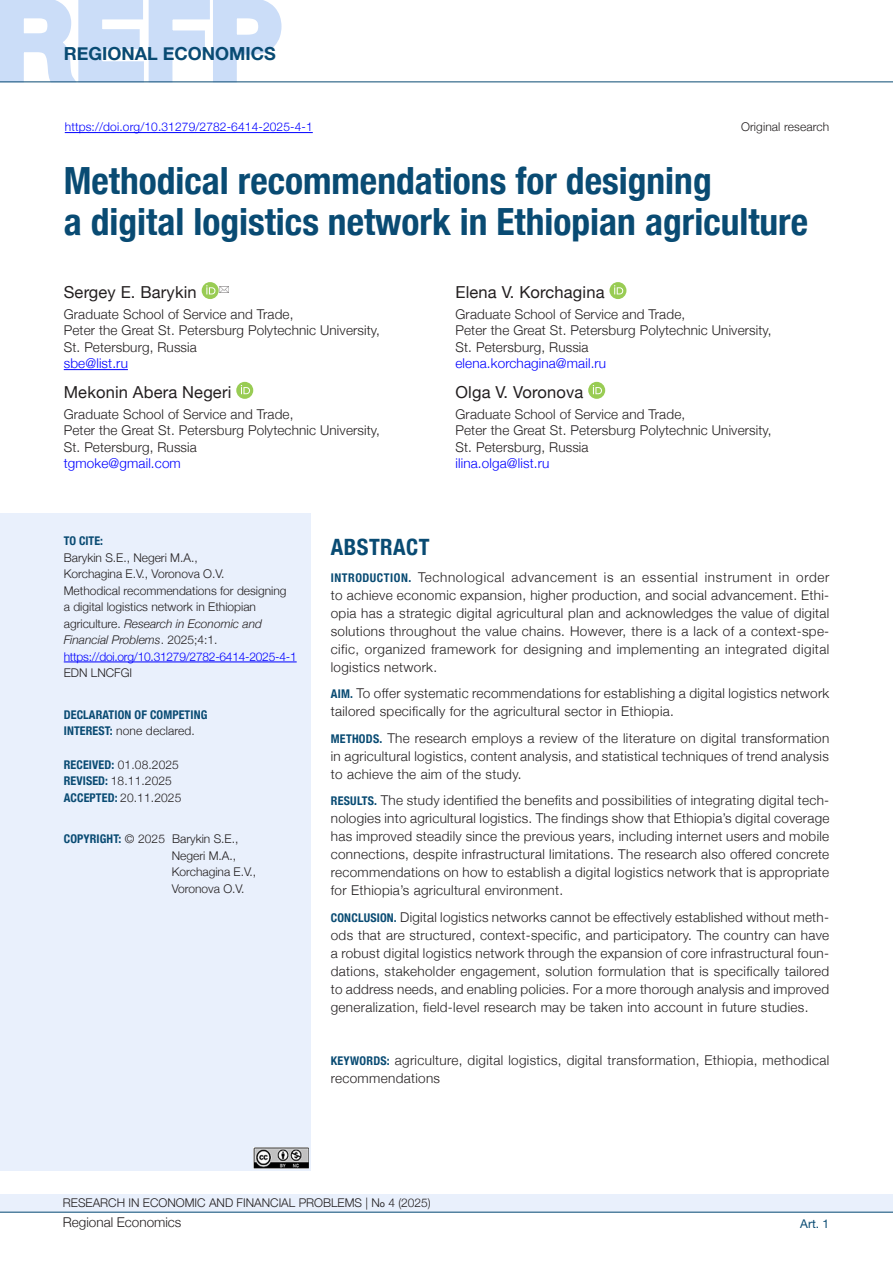
<style>
.page{position:relative;width:893px;height:1263px;background:#fff}
.page>*{position:absolute;margin:0;border:0;box-sizing:border-box;transform-origin:0 0}
.ЗАГОЛОВОК{font:700 condensed 37.5px/40.5px "Helvetica Neue";color:#094b73}
.Аннотация-Заг{font:700 condensed 22.5px "Helvetica Neue";letter-spacing:.02em;color:#094b73}
.t1{font:700 18px "Helvetica Neue";color:#094b73}
.АВТОР{font:16.5px "Helvetica Neue";letter-spacing:.01em;color:#231f20}
.Аннотация-рус{font:300 13.5px/18px "Helvetica Neue";letter-spacing:.025em;color:#231f20;text-align:justify}
.ИНСТИТУТ{font:300 13.5px/16.5px "Helvetica Neue";letter-spacing:.01em;color:#231f20}
.ИНСТИТУТ-2{font:300 13.5px "Helvetica Neue";letter-spacing:.01em;color:#00f}
.Аннотация-рус-2{font:300 13.5px "Helvetica Neue";color:#231f20}
.Цитата{font:300 12px/16.5px "Helvetica Neue";color:#231f20}
.ИНСТИТУТ-3{font:300 12px/16.5px "Helvetica Neue";color:#231f20}
.ИНСТИТУТ-4{font:700 condensed 12px/16.5px "Helvetica Neue";letter-spacing:.01em;color:#094b73}
.doi{font:300 12px "Helvetica Neue";letter-spacing:.01em;color:#00f}
.УДК{font:300 12px "Helvetica Neue";letter-spacing:.01em;color:#231f20}
.Цитата-2{font:700 condensed 12px "Helvetica Neue";color:#094b73}
.t2{font:12px "Helvetica Neue";color:#094b73}
.s1{font-style:italic}
.s2{color:#00f}
.s3{font-weight:300;font-stretch:normal;color:#231f20}
.s4{font-weight:700;font-stretch:condensed;color:#094b73}
.s5{font-weight:700;font-stretch:condensed;font-size:12px;color:#094b73}
.s6{font-weight:400;font-size:9px}
</style>
<div class="page">
<div style="left:0;top:1194px;width:893px;height:18px;background:#e9f0fc"></div>
<hr style="left:0;top:1212px;width:893px;height:1px;background:#094b73">
<svg style="left:0;top:0;width:286px;height:83px"></svg>
<hr style="left:0;top:81px;width:893px;height:1px;background:#094b73">
<div style="left:0;top:513px;width:310px;height:657px;background:#e9f0fc"></div>
<hr style="left:64px;top:662px;width:233px;height:1px;background:#00f">
<hr style="left:65px;top:132px;width:248px;height:1px;background:#00f">
<hr style="left:64px;top:369px;width:64px;height:1px;background:#00f">
<svg style="left:202px;top:282px;width:17px;height:17px"></svg>
<svg style="left:236px;top:382px;width:17px;height:17px"></svg>
<svg style="left:236px;top:382px;width:18px;height:12px"></svg>
<svg style="left:609px;top:282px;width:17px;height:17px"></svg>
<svg style="left:609px;top:282px;width:18px;height:12px"></svg>
<svg style="left:588px;top:382px;width:17px;height:17px"></svg>
<svg style="left:588px;top:382px;width:18px;height:12px"></svg>
<img style="left:253px;top:1148px;width:56px;height:20px">
<svg style="left:202px;top:282px;width:17px;height:12px"></svg>
<p class="t1" style="left:64px;top:40px;width:213px">REGIONAL ECONOMICS</p>
<p class="doi" style="left:65px;top:117px;width:250px">https://doi.org/10.31279/2782-6414-2025-4-1</p>
<p class="УДК" style="left:741px;top:117px;width:90px">Original research</p>
<p class="ЗАГОЛОВОК" style="left:64px;top:158px;width:746px">Methodical recommendations for designing<br>a digital logistics network in Ethiopian agriculture</p>
<p class="АВТОР" style="left:64px;top:280px;width:134px">Sergey E. Barykin</p>
<p class="ИНСТИТУТ" style="left:64px;top:305px;width:318px">Graduate School of Service and Trade,<br>Peter the Great St. Petersburg Polytechnic University,<br>St. Petersburg, Russia</p>
<p class="ИНСТИТУТ-2" style="left:64px;top:353px;width:66px">sbe@list.ru</p>
<p class="АВТОР" style="left:64px;top:380px;width:169px">Mekonin Abera Negeri</p>
<p class="ИНСТИТУТ" style="left:64px;top:404px;width:318px">Graduate School of Service and Trade,<br>Peter the Great St. Petersburg Polytechnic University,<br>St. Petersburg, Russia</p>
<p class="ИНСТИТУТ-2" style="left:64px;top:452px;width:119px">tgmoke@gmail.com</p>
<p class="АВТОР" style="left:455px;top:280px;width:151px">Elena V. Korchagina</p>
<p class="ИНСТИТУТ" style="left:455px;top:305px;width:318px">Graduate School of Service and Trade,<br>Peter the Great St. Petersburg Polytechnic University,<br>St. Petersburg, Russia</p>
<p class="ИНСТИТУТ-2" style="left:455px;top:353px;width:152px">elena.korchagina@mail.ru</p>
<p class="АВТОР" style="left:455px;top:380px;width:129px">Olga V. Voronova</p>
<p class="ИНСТИТУТ" style="left:455px;top:404px;width:318px">Graduate School of Service and Trade,<br>Peter the Great St. Petersburg Polytechnic University,<br>St. Petersburg, Russia</p>
<p class="ИНСТИТУТ-2" style="left:455px;top:452px;width:95px">ilina.olga@list.ru</p>
<p class="Цитата-2" style="left:64px;top:531px;width:41px">TO CITE:</p>
<p class="Цитата" style="left:64px;top:548px;width:234px">Barykin S.E., Negeri M.A.,<br>Korchagina E.V., Voronova O.V.<br>Methodical recommendations for designing<br>a digital logistics network in Ethiopian agriculture. <span class="s1">Research in Economic and Financial Problems</span>. 2025;4:1. <span class="s2">https://doi.org/10.31279/2782-6414-2025-4-1<br></span>EDN LNCFGI</p>
<p class="ИНСТИТУТ-4" style="left:64px;top:705px;width:145px">DECLARATION OF COMPETING<br>INTEREST: <span class="s3">none declared.</span></p>
<p class="ИНСТИТУТ-3" style="left:64px;top:755px;width:119px"><span class="s4">RECEIVED:</span> 01.08.2025<br><span class="s4">REVISED:</span> 18.11.2025<br><span class="s4">ACCEPTED:</span> 20.11.2025</p>
<p class="ИНСТИТУТ-3" style="left:172px;top:830px;width:86px;text-indent:-108px"><span class="s4">COPYRIGHT:</span> ©️ 2025 Barykin S.E.,<br>Negeri M.A.,<br>Korchagina E.V.,<br>Voronova O.V.</p>
<p class="Аннотация-Заг" style="left:331px;top:529px;width:100px">ABSTRACT</p>
<p class="Аннотация-рус" style="left:331px;top:567px;width:500px"><span class="s5">INTRODUCTION.</span> Technological advancement is an essential instrument in order to achieve economic expansion, higher production, and social advancement. Ethi&shy;opia has a strategic digital agricultural plan and acknowledges the value of digital solutions throughout the value chains. However, there is a lack of a context-spe&shy;cific, organized framework for designing and implementing an integrated digital logistics network.</p>
<p class="Аннотация-рус" style="left:331px;top:683px;width:500px"><span class="s5">AIM.</span> To offer systematic recommendations for establishing a digital logistics network tailored specifically for the agricultural sector in Ethiopia.</p>
<p class="Аннотация-рус" style="left:331px;top:728px;width:500px"><span class="s5">METHODS.</span> The research employs a review of the literature on digital transformation in agricultural logistics, content analysis, and statistical techniques of trend analysis to achieve the aim of the study.</p>
<p class="Аннотация-рус" style="left:331px;top:790px;width:500px"><span class="s5">RESULTS.</span> The study identified the benefits and possibilities of integrating digital tech&shy;nologies into agricultural logistics. The findings show that Ethiopia’s digital coverage has improved steadily since the previous years, including internet users and mobile connections, despite infrastructural limitations. The research also offered concrete recommendations on how to establish a digital logistics network that is appropriate for Ethiopia’s agricultural environment.</p>
<p class="Аннотация-рус" style="left:331px;top:907px;width:500px"><span class="s5">CONCLUSION.</span> Digital logistics networks cannot be effectively established without meth&shy;ods that are structured, context-specific, and participatory. The country can have a robust digital logistics network through the expansion of core infrastructural foun&shy;dations, stakeholder engagement, solution formulation that is specifically tailored to address needs, and enabling policies. For a more thorough analysis and improved generalization, field-level research may be taken into account in future studies.</p>
<p class="Аннотация-рус" style="left:331px;top:1050px;width:500px"><span class="s5">KEYWORDS:</span> agriculture, digital logistics, digital transformation, Ethiopia, methodical recommendations</p>
<p class="Цитата" style="left:63px;top:1194px;width:369px">RESEARCH IN ECONOMIC AND FINANCIAL PROBLEMS | N<span class="s6">o</span> 4 (2025)</p>
<p class="Аннотация-рус-2" style="left:63px;top:1211px;width:120px">Regional Economics</p>
<p class="t2" style="left:800px;top:1214px;width:30px">Art. 1</p>
</div>
